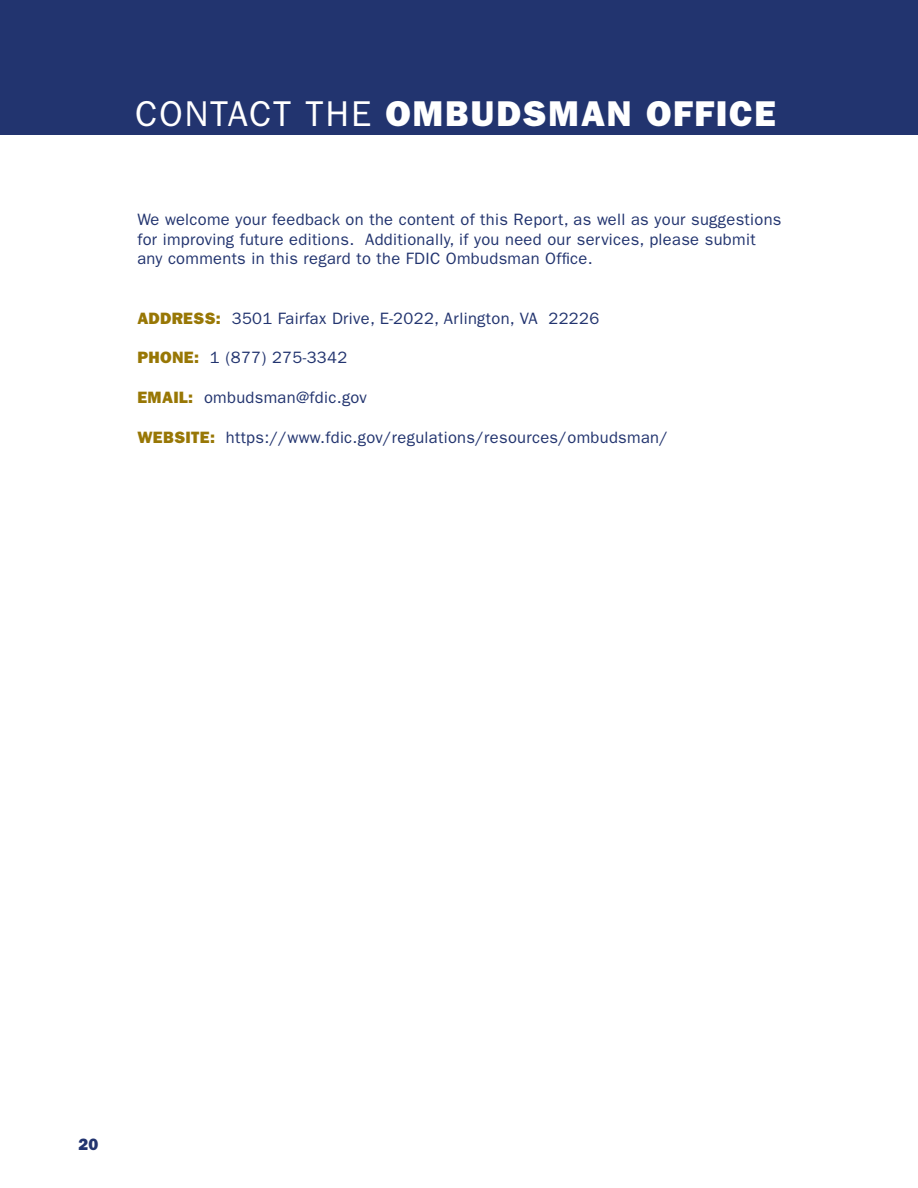
<style>
.page{position:relative;width:918px;height:1188px;background:#fff}
.page>*{position:absolute;margin:0;border:0;box-sizing:border-box;transform-origin:0 0}
.t1{font:36px "ITC Franklin Gothic Std Hvy";letter-spacing:.05em;color:#fff}
.t2{font:16.5px/19.8px "ITC Franklin Gothic Std";letter-spacing:.02em;color:#22346f}
.t3{font:16.5px "ITC Franklin Gothic Std Hvy";color:#22346f}
.s1{font-family:"ITC Franklin Gothic Std"}
.s2{font-family:"ITC Franklin Gothic Std Hvy";color:#987705}
</style>
<div class="page">
<div style="left:0;top:0;width:918px;height:135px;background:#22346f"></div>
<p class="t1" style="left:135px;top:93px;width:643px"><span class="s1">CONTACT THE</span> OMBUDSMAN OFFICE</p>
<p class="t2" style="left:137px;top:209px;width:646px">We welcome your feedback on the content of this Report, as well as your suggestions for improving future editions. Additionally, if you need our services, please submit any comments in this regard to the FDIC Ombudsman Office.</p>
<p class="t2" style="left:137px;top:308px;width:463px"><span class="s2">ADDRESS:</span> 3501 Fairfax Drive, E-2022, Arlington, VA 22226</p>
<p class="t2" style="left:137px;top:348px;width:211px"><span class="s2">PHONE:</span> 1 (877) 275-3342</p>
<p class="t2" style="left:137px;top:388px;width:231px"><span class="s2">EMAIL:</span> ombudsman@fdic.gov</p>
<p class="t2" style="left:137px;top:427px;width:532px"><span class="s2">WEBSITE:</span> https://www.fdic.gov/regulations/resources/ombudsman/</p>
<p class="t3" style="left:79px;top:1134px;width:21px">20</p>
</div>
